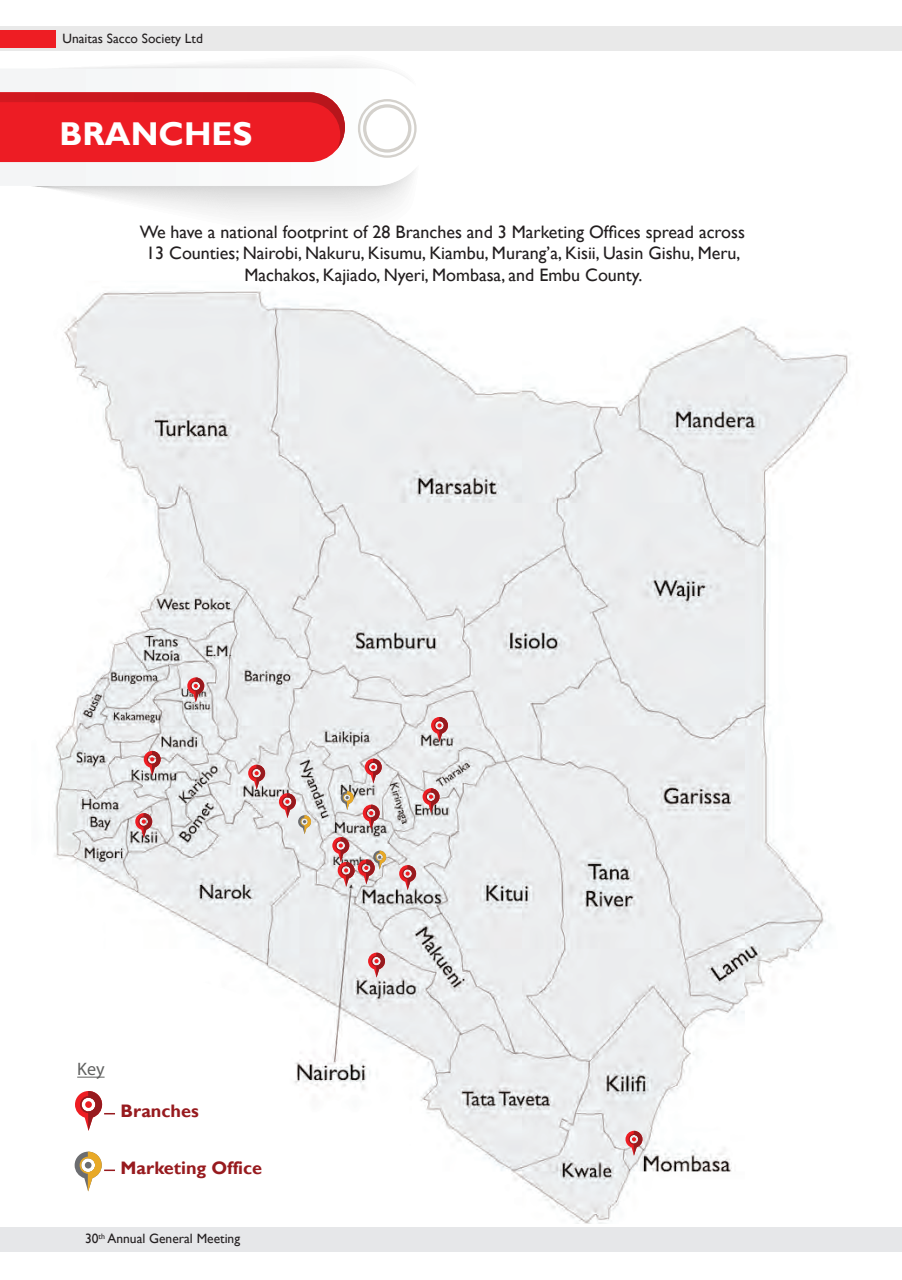
<style>
.page{position:relative;width:902px;height:1280px;background:#fff}
.page>*{position:absolute;margin:0;border:0;box-sizing:border-box;transform-origin:0 0}
.t1{font:700 33px "Gill Sans";color:#fff}
.t2{font:700 18.15px "Gill Sans";color:#971a1e}
.t3{font:18.15px "Myriad Pro";color:#606160}
.t4{font:18px/21.6px "Gill Sans";color:#231f20;text-align:center}
.t5{font:13.5px "Gill Sans";color:#231f20}
</style>
<div class="page">
<img style="left:54px;top:290px;width:794px;height:934px">
<svg style="left:75px;top:1091px;width:40px;height:40px"></svg>
<svg style="left:144px;top:751px;width:17px;height:25px"></svg>
<svg style="left:135px;top:813px;width:17px;height:25px"></svg>
<svg style="left:187px;top:677px;width:17px;height:25px"></svg>
<svg style="left:431px;top:717px;width:17px;height:25px"></svg>
<svg style="left:365px;top:759px;width:17px;height:24px"></svg>
<svg style="left:399px;top:865px;width:17px;height:25px"></svg>
<svg style="left:368px;top:953px;width:17px;height:24px"></svg>
<svg style="left:625px;top:1131px;width:17px;height:25px"></svg>
<svg style="left:422px;top:788px;width:17px;height:25px"></svg>
<svg style="left:363px;top:805px;width:16px;height:24px"></svg>
<svg style="left:340px;top:791px;width:13px;height:19px"></svg>
<svg style="left:75px;top:1152px;width:40px;height:39px"></svg>
<svg style="left:332px;top:837px;width:54px;height:50px;background:#d3adac"></svg>
<svg style="left:279px;top:793px;width:32px;height:41px"></svg>
<svg style="left:248px;top:765px;width:17px;height:24px"></svg>
<svg style="left:33px;top:186px;width:371px;height:17px"></svg>
<svg style="left:0;top:69px;width:417px;height:117px"></svg>
<div style="left:0;top:92px;width:346px;height:70px;background:#ed1c24"></div>
<img style="left:0;top:92px;width:345px;height:58px">
<svg style="left:358px;top:99px;width:58px;height:59px"></svg>
<svg style="left:363px;top:104px;width:48px;height:49px"></svg>
<div style="left:366px;top:108px;width:42px;height:41px;background:#fff;border-radius:50%"></div>
<div style="left:0;top:1227px;width:901px;height:25px;background:#e6e7e9"></div>
<div style="left:0;top:26px;width:901px;height:25px;background:#e9e9e9"></div>
<div style="left:0;top:30px;width:55px;height:18px;background:#ee1d23"></div>
<p class="t5" style="left:63px;top:30px;width:142px">Unaitas Sacco Society Ltd</p>
<p class="t1" style="left:60px;top:114px;width:194px">BRANCHES</p>
<p class="t4" style="left:140px;top:221px;width:606px">We have a national footprint of 28 Branches and 3 Marketing Offices spread across<br>13 Counties; Nairobi, Nakuru, Kisumu, Kiambu, Murang’a, Kisii, Uasin Gishu, Meru,<br>Machakos, Kajiado, Nyeri, Mombasa, and Embu County.</p>
<p class="t3" style="left:77px;top:1058px;width:29px">Key</p>
<p class="t2" style="left:121px;top:1100px;width:80px">Branches</p>
<p class="t2" style="left:121px;top:1157px;width:143px">Marketing Office</p>
<p class="t5" style="left:85px;top:1231px;width:156px">30<sup>th</sup> Annual General Meeting</p>
</div>
